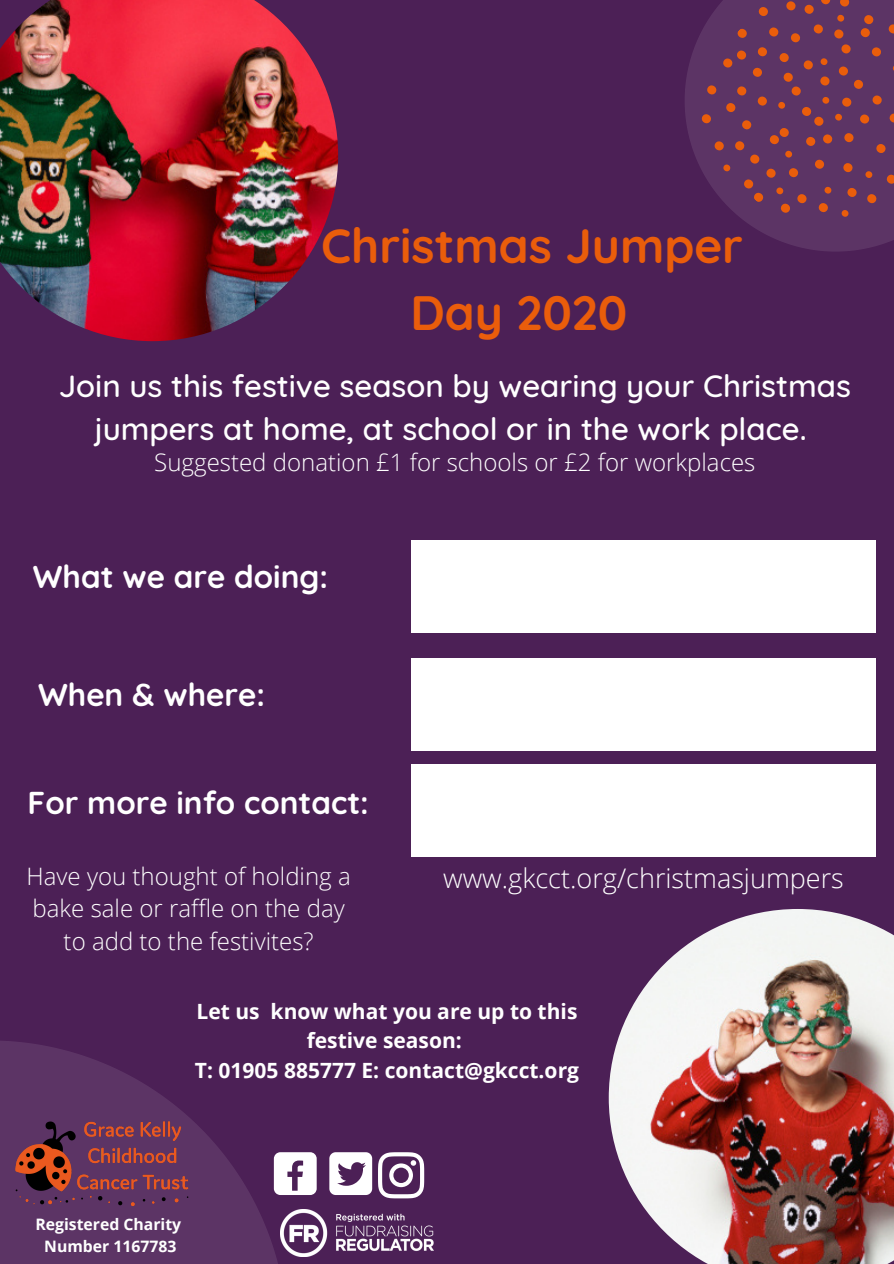
<style>
.page{position:relative;width:894px;height:1264px;background:#fff}
.page>*{position:absolute;margin:0;border:0;box-sizing:border-box;transform-origin:0 0}
.t1{font:700 48px/67.1px "Quicksand";color:#ea5d0b;text-align:center}
.t2{font:700 31.5px "Quicksand";color:#fff}
.t3{font:500 31.35px/43.5px "Quicksand";color:#fff;text-align:center}
.t4{font:300 27px "Open Sans";color:#fff}
.t5{font:300 24px/32.7px "Open Sans";color:#fff;text-align:center}
.t6{font:700 21px/29.2px "Open Sans";color:#fff;text-align:center}
.t7{font:700 15.75px/22px "Open Sans";color:#fff;text-align:center}
</style>
<div class="page">
<div style="left:0;top:0;width:893px;height:1263px;background:#4c2056"></div>
<svg style="left:0;top:1041px;width:287px;height:222px;fill:#5c3465"></svg>
<svg style="left:685px;top:42px;width:208px;height:209px;fill:#5c3465"></svg>
<svg style="left:697px;top:0;width:197px;height:220px;background:#68375b"></svg>
<img style="left:0;top:0;width:338px;height:341px">
<img style="left:608px;top:909px;width:285px;height:354px">
<img style="left:1px;top:1097px;width:201px;height:128px">
<div style="left:411px;top:539px;width:465px;height:93px;background:#fff"></div>
<img style="left:280px;top:1208px;width:153px;height:48px">
<div style="left:274px;top:1152px;width:42px;height:42px;background:#fff;border-radius:7px"></div>
<svg style="left:287px;top:1160px;width:16px;height:30px"></svg>
<svg style="left:329px;top:1152px;width:43px;height:42px"></svg>
<svg style="left:378px;top:1152px;width:46px;height:46px"></svg>
<div style="left:411px;top:764px;width:465px;height:92px;background:#fff"></div>
<div style="left:411px;top:658px;width:465px;height:92px;background:#fff"></div>
<h1 class="t1" style="left:321px;top:212px;width:423px">Christmas Jumper<br>Day 2020</h1>
<h3 class="t3" style="left:59px;top:363px;width:793px">Join us this festive season by wearing your Christmas jumpers at home, at school or in the work place.</h3>
<p class="t5" style="left:154px;top:445px;width:602px">Suggested donation £1 for schools or £2 for workplaces</p>
<h2 class="t2" style="left:33px;top:556px;width:297px">What we are doing:</h2>
<h2 class="t2" style="left:38px;top:674px;width:228px">When &amp; where:</h2>
<h2 class="t2" style="left:28px;top:782px;width:343px">For more info contact:</h2>
<p class="t5" style="left:27px;top:859px;width:325px">Have you thought of holding a bake sale or raffle on the day to add to the festivites?</p>
<p class="t4" style="left:443px;top:858px;width:402px">www.gkcct.org/christmasjumpers</p>
<p class="t6" style="left:195px;top:996px;width:385px">Let us know what you are up to this festive season:<br>T: 01905 885777 E: contact@gkcct.org</p>
<p class="t7" style="left:35px;top:1213px;width:147px">Registered Charity<br>Number 1167783</p>
</div>
